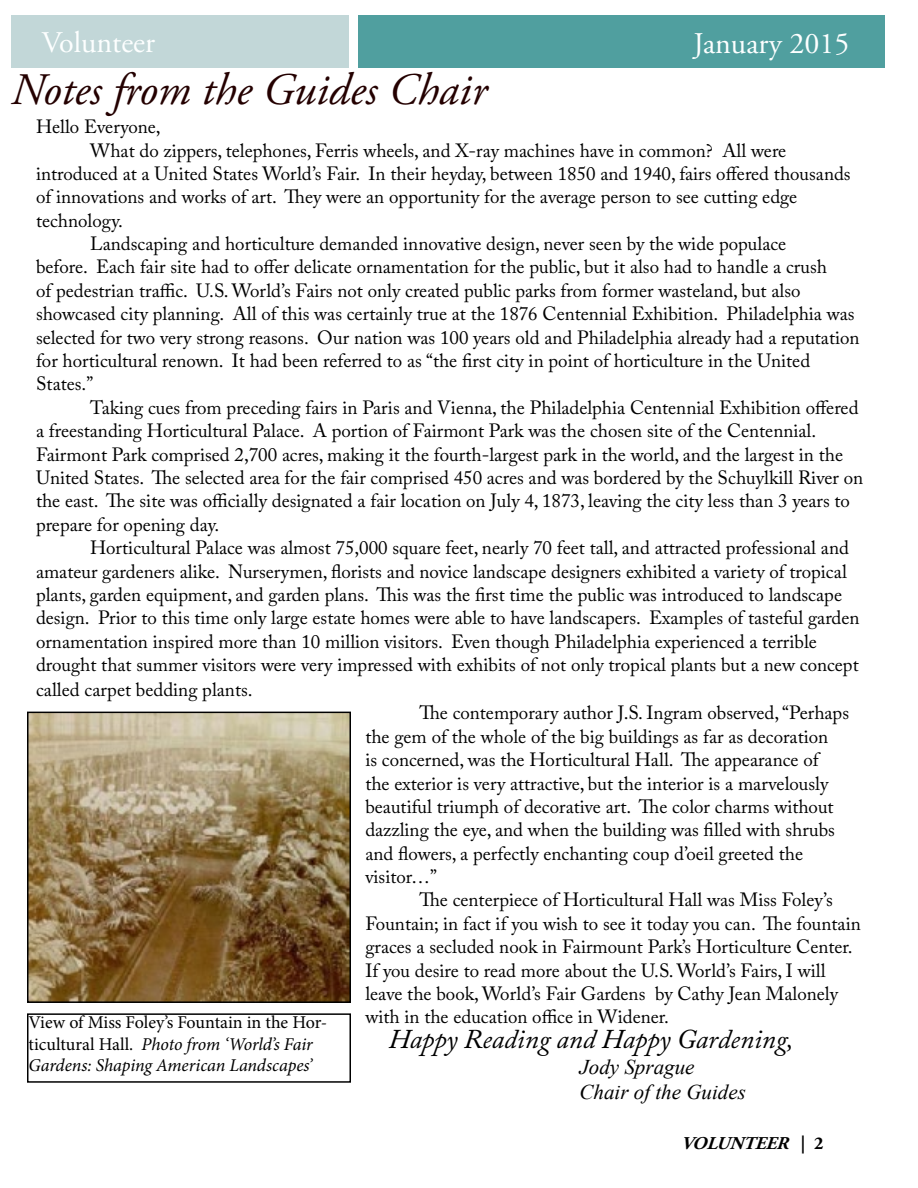
<style>
.page{position:relative;width:918px;height:1188px;background:#fff}
.page>*{position:absolute;margin:0;border:0;box-sizing:border-box;transform-origin:0 0}
.t1{font:italic 45px "Adobe Garamond Pro";color:#240000}
.t2{font:30px "Adobe Garamond Pro";color:#fdffff}
.t3{font:italic 27px "Adobe Caslon Pro";color:#000}
.t4{font:italic 21px/25.2px "Times New Roman";color:#000}
.t5{font:19.05px/23.4px "Adobe Caslon Pro";color:#000}
.t6{font:italic 18px/21.6px "Minion Pro";letter-spacing:-.01em;color:#000}
.t7{font:italic 700 18px "Adobe Garamond Pro";color:#000}
.s1{font-style:normal}
</style>
<div class="page">
<div style="left:358px;top:15px;width:526px;height:52px;background:#509f9f"></div>
<div style="left:12px;top:15px;width:337px;height:52px;background:#c2d7d8"></div>
<img style="left:30px;top:715px;width:318px;height:285px">
<div style="left:27px;top:712px;width:324px;height:291px;border:2px solid #000"></div>
<div style="left:27px;top:1013px;width:324px;height:70px;border:2px solid #000"></div>
<h2 class="t2" style="left:42px;top:25px;width:115px">Volunteer</h2>
<h2 class="t2" style="left:694px;top:26px;width:157px">January 2015</h2>
<h2 class="t2" style="left:659px;top:26px;width:124px">September</h2>
<h2 class="t2" style="left:835px;top:26px;width:16px">2</h2>
<h1 class="t1" style="left:11px;top:62px;width:477px">Notes from the Guides Chair</h1>
<p class="t5" style="left:36px;top:115px;width:126px">Hello Everyone,</p>
<p class="t5" style="left:90px;top:138px;width:698px">What do zippers, telephones, Ferris wheels, and X-ray machines have in common? All were</p>
<p class="t5" style="left:36px;top:162px;width:816px">introduced at a United States World’s Fair. In their heyday, between 1850 and 1940, fairs offered thousands</p>
<p class="t5" style="left:36px;top:185px;width:763px">of innovations and works of art. They were an opportunity for the average person to see cutting edge</p>
<p class="t5" style="left:36px;top:208px;width:89px">technology.</p>
<p class="t5" style="left:90px;top:232px;width:698px">Landscaping and horticulture demanded innovative design, never seen by the wide populace</p>
<p class="t5" style="left:36px;top:255px;width:793px">before. Each fair site had to offer delicate ornamentation for the public, but it also had to handle a crush</p>
<p class="t5" style="left:36px;top:279px;width:766px">of pedestrian traffic. U.S. World’s Fairs not only created public parks from former wasteland, but also</p>
<p class="t5" style="left:36px;top:302px;width:820px">showcased city planning. All of this was certainly true at the 1876 Centennial Exhibition. Philadelphia was</p>
<p class="t5" style="left:36px;top:325px;width:825px">selected for two very strong reasons. Our nation was 100 years old and Philadelphia already had a reputation</p>
<p class="t5" style="left:36px;top:349px;width:776px">for horticultural renown. It had been referred to as “the first city in point of horticulture in the United</p>
<p class="t5" style="left:36px;top:372px;width:59px">States.”</p>
<p class="t5" style="left:90px;top:396px;width:770px">Taking cues from preceding fairs in Paris and Vienna, the Philadelphia Centennial Exhibition offered</p>
<p class="t5" style="left:36px;top:419px;width:782px">a freestanding Horticultural Palace. A portion of Fairmont Park was the chosen site of the Centennial.</p>
<p class="t5" style="left:36px;top:442px;width:809px">Fairmont Park comprised 2,700 acres, making it the fourth-largest park in the world, and the largest in the</p>
<p class="t5" style="left:36px;top:466px;width:829px">United States. The selected area for the fair comprised 450 acres and was bordered by the Schuylkill River on</p>
<p class="t5" style="left:36px;top:489px;width:816px">the east. The site was officially designated a fair location on July 4, 1873, leaving the city less than 3 years to</p>
<p class="t5" style="left:36px;top:513px;width:185px">prepare for opening day.</p>
<p class="t5" style="left:90px;top:536px;width:760px">Horticultural Palace was almost 75,000 square feet, nearly 70 feet tall, and attracted professional and</p>
<p class="t5" style="left:36px;top:559px;width:812px">amateur gardeners alike. Nurserymen, florists and novice landscape designers exhibited a variety of tropical</p>
<p class="t5" style="left:36px;top:583px;width:808px">plants, garden equipment, and garden plans. This was the first time the public was introduced to landscape</p>
<p class="t5" style="left:36px;top:606px;width:825px">design. Prior to this time only large estate homes were able to have landscapers. Examples of tasteful garden</p>
<p class="t5" style="left:36px;top:629px;width:782px">ornamentation inspired more than 10 million visitors. Even though Philadelphia experienced a terrible</p>
<p class="t5" style="left:36px;top:653px;width:824px">drought that summer visitors were very impressed with exhibits of not only tropical plants but a new concept</p>
<p class="t5" style="left:36px;top:678px;width:218px">called carpet bedding plants.</p>
<p class="t6" style="left:28px;top:1011px;width:300px"><span class="s1">View of Miss Foley’s Fountain in the Hor&shy;ticultural Hall.</span> Photo from ‘World’s Fair<br>Gardens: Shaping American Landscapes’</p>
<p class="t5" style="left:365px;top:701px;width:485px;text-indent:54px">The contemporary author J.S. Ingram observed, “Perhaps the gem of the whole of the big buildings as far as decoration<br>is concerned, was the Horticultural Hall. The appearance of<br>the exterior is very attractive, but the interior is a marvelously beautiful triumph of decorative art. The color charms without dazzling the eye, and when the building was filled with shrubs and flowers, a perfectly enchanting coup d’oeil greeted the visitor…”</p>
<p class="t5" style="left:365px;top:888px;width:497px;text-indent:54px">The centerpiece of Horticultural Hall was Miss Foley’s Fountain; in fact if you wish to see it today you can. The fountain graces a secluded nook in Fairmount Park’s Horticulture Center.<br>If you desire to read more about the U.S. World’s Fairs, I will leave the book, World’s Fair Gardens by Cathy Jean Malonely with in the education office in Widener.</p>
<h3 class="t3" style="left:389px;top:1023px;width:406px">Happy Reading and Happy Gardening,</h3>
<p class="t4" style="left:580px;top:1053px;width:168px">Jody Sprague<br>Chair of the Guides</p>
<p class="t7" style="left:681px;top:1132px;width:144px">VOLUNTEER <span class="s1">| 2</span></p>
</div>
